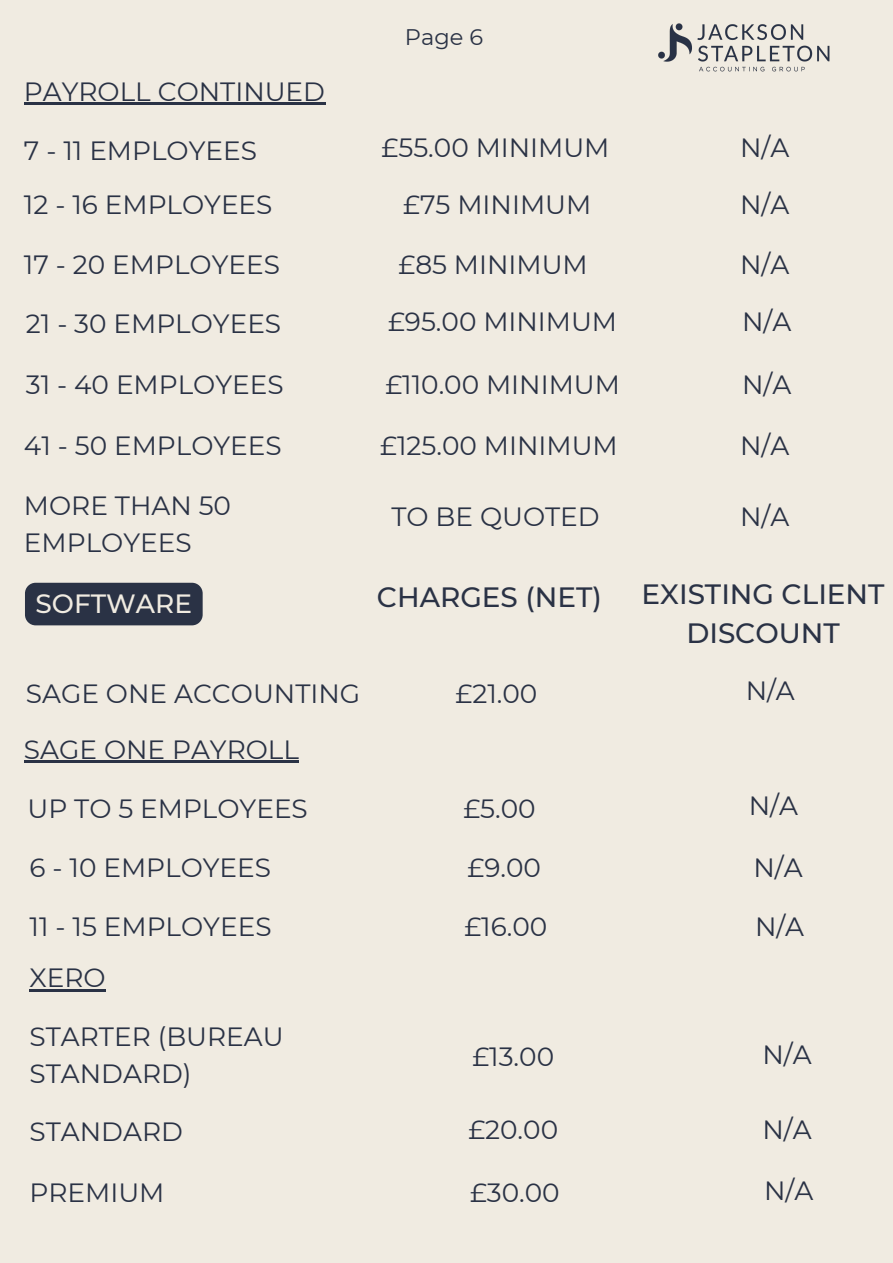
<style>
.page{position:relative;width:893px;height:1263px;background:#f0ebe1}
.page>*{position:absolute;margin:0;border:0;box-sizing:border-box;transform-origin:0 0}
.t1{font:500 27.9px/38.8px "Montserrat";color:#2a3245;text-align:center}
.t2{font:26.4px/36.6px "Montserrat";color:#2a3245}
.t3{font:500 26.4px "Montserrat";color:#f0ebe1}
.t4{font:22.5px "Montserrat";color:#2a3245}
</style>
<div class="page">
<img style="left:658px;top:23px;width:172px;height:49px">
<hr style="left:30px;top:989px;width:76px;height:2px;background:#2a3245">
<div style="left:25px;top:583px;width:178px;height:42px;background:#2a3245;border-radius:11px"></div>
<hr style="left:24px;top:761px;width:275px;height:2px;background:#2a3245">
<hr style="left:24px;top:102px;width:301px;height:3px;background:#2a3245">
<h2 class="t2" style="left:24px;top:73px;width:302px">PAYROLL CONTINUED</h2>
<p class="t4" style="left:405px;top:24px;width:80px">Page 6</p>
<h2 class="t2" style="left:24px;top:132px;width:234px">7 - 11 EMPLOYEES</h2>
<h2 class="t2" style="left:382px;top:129px;width:229px">£55.00 MINIMUM</h2>
<h2 class="t2" style="left:740px;top:129px;width:51px">N/A</h2>
<h2 class="t2" style="left:24px;top:186px;width:250px">12 - 16 EMPLOYEES</h2>
<h2 class="t2" style="left:403px;top:186px;width:189px">£75 MINIMUM</h2>
<h2 class="t2" style="left:740px;top:186px;width:51px">N/A</h2>
<h2 class="t2" style="left:24px;top:247px;width:257px">17 - 20 EMPLOYEES</h2>
<h2 class="t2" style="left:398px;top:247px;width:191px">£85 MINIMUM</h2>
<h2 class="t2" style="left:740px;top:247px;width:51px">N/A</h2>
<h2 class="t2" style="left:26px;top:306px;width:257px">21 - 30 EMPLOYEES</h2>
<h2 class="t2" style="left:388px;top:303px;width:230px">£95.00 MINIMUM</h2>
<h2 class="t2" style="left:742px;top:303px;width:51px">N/A</h2>
<h2 class="t2" style="left:26px;top:366px;width:259px">31 - 40 EMPLOYEES</h2>
<h2 class="t2" style="left:385px;top:366px;width:236px">£110.00 MINIMUM</h2>
<h2 class="t2" style="left:742px;top:366px;width:51px">N/A</h2>
<h2 class="t2" style="left:24px;top:427px;width:259px">41 - 50 EMPLOYEES</h2>
<h2 class="t2" style="left:380px;top:427px;width:239px">£125.00 MINIMUM</h2>
<h2 class="t2" style="left:740px;top:427px;width:51px">N/A</h2>
<h2 class="t2" style="left:24px;top:487px;width:209px">MORE THAN 50<br>EMPLOYEES</h2>
<h2 class="t2" style="left:391px;top:498px;width:210px">TO BE QUOTED</h2>
<h2 class="t2" style="left:740px;top:498px;width:51px">N/A</h2>
<h2 class="t3" style="left:36px;top:588px;width:158px">SOFTWARE</h2>
<h2 class="t1" style="left:377px;top:577px;width:226px">CHARGES (NET)</h2>
<h2 class="t1" style="left:641px;top:575px;width:244px">EXISTING CLIENT<br>DISCOUNT</h2>
<h2 class="t2" style="left:26px;top:675px;width:336px">SAGE ONE ACCOUNTING</h2>
<h1 class="t2" style="left:24px;top:731px;width:276px">SAGE ONE PAYROLL</h1>
<h2 class="t2" style="left:27px;top:790px;width:282px">UP TO 5 EMPLOYEES</h2>
<h1 class="t2" style="left:455px;top:675px;width:83px">£21.00</h1>
<h1 class="t2" style="left:745px;top:672px;width:51px">N/A</h1>
<h2 class="t2" style="left:463px;top:790px;width:74px">£5.00</h2>
<h2 class="t2" style="left:749px;top:787px;width:51px">N/A</h2>
<h2 class="t2" style="left:30px;top:849px;width:243px">6 - 10 EMPLOYEES</h2>
<h2 class="t2" style="left:467px;top:849px;width:75px">£9.00</h2>
<h2 class="t2" style="left:753px;top:849px;width:51px">N/A</h2>
<h2 class="t2" style="left:30px;top:908px;width:243px">11 - 15 EMPLOYEES</h2>
<h2 class="t2" style="left:464px;top:908px;width:84px">£16.00</h2>
<h2 class="t2" style="left:755px;top:908px;width:51px">N/A</h2>
<h2 class="t2" style="left:30px;top:959px;width:78px">XERO</h2>
<h2 class="t2" style="left:30px;top:1018px;width:255px">STARTER (BUREAU<br>STANDARD)</h2>
<h2 class="t2" style="left:30px;top:1114px;width:155px">STANDARD</h2>
<h2 class="t2" style="left:472px;top:1038px;width:83px">£13.00</h2>
<h2 class="t2" style="left:762px;top:1037px;width:51px">N/A</h2>
<h2 class="t2" style="left:468px;top:1111px;width:91px">£20.00</h2>
<h2 class="t2" style="left:762px;top:1111px;width:51px">N/A</h2>
<h2 class="t2" style="left:30px;top:1174px;width:136px">PREMIUM</h2>
<h2 class="t2" style="left:470px;top:1174px;width:91px">£30.00</h2>
<h2 class="t2" style="left:764px;top:1172px;width:51px">N/A</h2>
</div>
